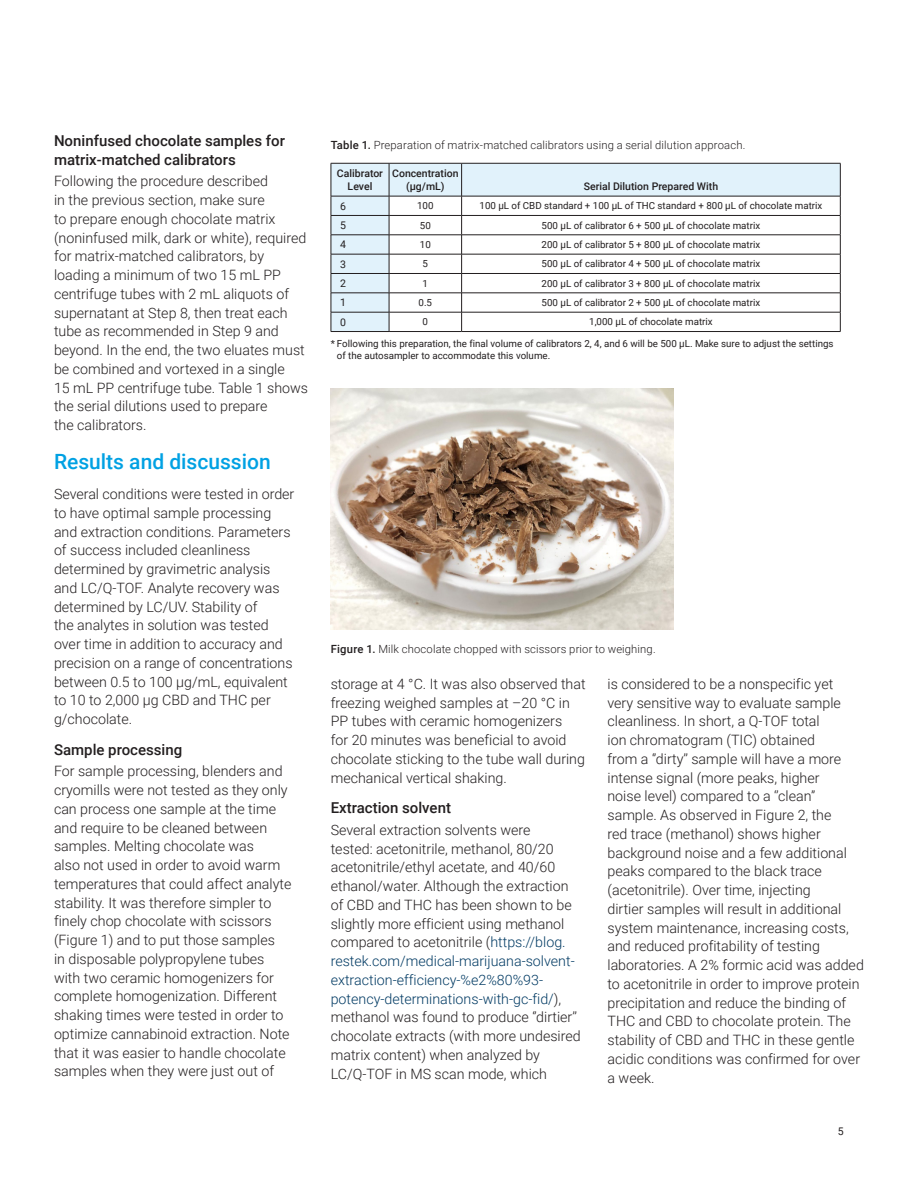
<style>
.page{position:relative;width:918px;height:1188px;background:#fff}
.page>*{position:absolute;margin:0;border:0;box-sizing:border-box;transform-origin:0 0}
.Header_1{font:500 21px "Roboto";color:#00a1e3}
.Header_2{font:500 15px/18.8px "Roboto";color:#231f20}
.Text{font:300 14.25px/18.8px "Roboto";color:#231f20}
.t1{font:300 11.25px "Roboto";letter-spacing:.015em;color:#231f20}
.Table_header{font:500 10.5px/13.5px "Roboto";color:#231f20;text-align:center}
.Table_text{font:10.5px "Roboto";color:#231f20}
.Table_text_small_cen{font:9.75px "Roboto";color:#231f20}
.Table_text_small_FL{font:9.75px/12px "Roboto";color:#231f20}
.s1{font-weight:500}
.s2{color:#003a63}
</style>
<div class="page">
<svg style="left:332px;top:164px;width:508px;height:167px"></svg>
<hr style="left:331px;top:215px;width:58px;height:1px;background:#231f20">
<hr style="left:389px;top:215px;width:73px;height:1px;background:#231f20">
<hr style="left:462px;top:215px;width:379px;height:1px;background:#231f20">
<hr style="left:331px;top:235px;width:58px;height:1px;background:#231f20">
<hr style="left:389px;top:235px;width:73px;height:1px;background:#231f20">
<hr style="left:462px;top:235px;width:379px;height:1px;background:#231f20">
<hr style="left:331px;top:254px;width:58px;height:1px;background:#231f20">
<hr style="left:389px;top:254px;width:73px;height:1px;background:#231f20">
<hr style="left:462px;top:254px;width:379px;height:1px;background:#231f20">
<hr style="left:331px;top:273px;width:58px;height:1px;background:#231f20">
<hr style="left:389px;top:273px;width:73px;height:1px;background:#231f20">
<hr style="left:462px;top:273px;width:379px;height:1px;background:#231f20">
<hr style="left:331px;top:293px;width:58px;height:1px;background:#231f20">
<hr style="left:389px;top:293px;width:73px;height:1px;background:#231f20">
<hr style="left:462px;top:293px;width:379px;height:1px;background:#231f20">
<hr style="left:331px;top:312px;width:58px;height:1px;background:#231f20">
<hr style="left:389px;top:312px;width:73px;height:1px;background:#231f20">
<hr style="left:462px;top:312px;width:379px;height:1px;background:#231f20">
<svg style="left:331px;top:197px;width:1px;height:134px"></svg>
<hr style="left:389px;top:163px;width:1px;height:33px;background:#231f20">
<hr style="left:461px;top:163px;width:1px;height:33px;background:#231f20">
<svg style="left:389px;top:197px;width:1px;height:134px"></svg>
<hr style="left:331px;top:163px;width:58px;height:1px;background:#231f20">
<hr style="left:331px;top:163px;width:1px;height:33px;background:#231f20">
<hr style="left:389px;top:163px;width:73px;height:1px;background:#231f20">
<hr style="left:462px;top:163px;width:379px;height:1px;background:#231f20">
<hr style="left:840px;top:163px;width:1px;height:33px;background:#231f20">
<hr style="left:331px;top:196px;width:58px;height:1px;background:#231f20">
<hr style="left:389px;top:196px;width:73px;height:1px;background:#231f20">
<hr style="left:462px;top:196px;width:379px;height:1px;background:#231f20">
<svg style="left:461px;top:196px;width:1px;height:135px"></svg>
<svg style="left:840px;top:196px;width:1px;height:135px"></svg>
<hr style="left:331px;top:331px;width:58px;height:1px;background:#231f20">
<hr style="left:389px;top:331px;width:73px;height:1px;background:#231f20">
<hr style="left:462px;top:331px;width:379px;height:1px;background:#231f20">
<img style="left:331px;top:389px;width:343px;height:240px">
<p class="Header_2" style="left:54px;top:131px;width:232px">Noninfused chocolate samples for matrix-matched calibrators</p>
<p class="Text" style="left:54px;top:171px;width:256px">Following the procedure described<br>in the previous section, make sure<br>to prepare enough chocolate matrix (noninfused milk, dark or white), required for matrix-matched calibrators, by loading a minimum of two 15 mL PP centrifuge tubes with 2 mL aliquots of supernatant at Step 8, then treat each tube as recommended in Step 9 and beyond. In the end, the two eluates must be combined and vortexed in a single<br>15 mL PP centrifuge tube. Table 1 shows the serial dilutions used to prepare<br>the calibrators.</p>
<p class="Header_1" style="left:54px;top:446px;width:218px">Results and discussion</p>
<p class="Text" style="left:54px;top:484px;width:242px">Several conditions were tested in order to have optimal sample processing and extraction conditions. Parameters of success included cleanliness determined by gravimetric analysis and LC/Q-TOF. Analyte recovery was determined by LC/UV. Stability of<br>the analytes in solution was tested over time in addition to accuracy and precision on a range of concentrations between 0.5 to 100 μg/mL, equivalent to 10 to 2,000 μg CBD and THC per g/chocolate.</p>
<p class="Header_2" style="left:54px;top:740px;width:130px">Sample processing</p>
<p class="Text" style="left:54px;top:761px;width:239px">For sample processing, blenders and cryomills were not tested as they only can process one sample at the time and require to be cleaned between samples. Melting chocolate was<br>also not used in order to avoid warm temperatures that could affect analyte stability. It was therefore simpler to finely chop chocolate with scissors (Figure 1) and to put those samples<br>in disposable polypropylene tubes with two ceramic homogenizers for complete homogenization. Different shaking times were tested in order to optimize cannabinoid extraction. Note that it was easier to handle chocolate samples when they were just out of</p>
<p class="t1" style="left:331px;top:137px;width:416px"><span class="s1">Table 1.</span> Preparation of matrix-matched calibrators using a serial dilution approach.</p>
<p class="Table_header" style="left:337px;top:166px;width:48px">Calibrator<br>Level</p>
<p class="Table_header" style="left:392px;top:166px;width:68px">Concentration (μg/mL)</p>
<p class="Table_header" style="left:584px;top:179px;width:136px">Serial Dilution Prepared With</p>
<p class="Table_text" style="left:340px;top:198px;width:7px">6</p>
<p class="Table_text_small_cen" style="left:417px;top:199px;width:18px">100</p>
<p class="Table_text_small_cen" style="left:480px;top:199px;width:344px">100 μL of CBD standard + 100 μL of THC standard + 800 μL of chocolate matrix</p>
<p class="Table_text" style="left:340px;top:218px;width:7px">5</p>
<p class="Table_text_small_cen" style="left:420px;top:218px;width:12px">50</p>
<p class="Table_text_small_cen" style="left:542px;top:218px;width:220px">500 μL of calibrator 6 + 500 μL of chocolate matrix</p>
<p class="Table_text" style="left:340px;top:237px;width:7px">4</p>
<p class="Table_text_small_cen" style="left:420px;top:238px;width:12px">10</p>
<p class="Table_text_small_cen" style="left:542px;top:238px;width:220px">200 μL of calibrator 5 + 800 μL of chocolate matrix</p>
<p class="Table_text" style="left:340px;top:256px;width:7px">3</p>
<p class="Table_text_small_cen" style="left:423px;top:257px;width:7px">5</p>
<p class="Table_text_small_cen" style="left:542px;top:257px;width:220px">500 μL of calibrator 4 + 500 μL of chocolate matrix</p>
<p class="Table_text" style="left:340px;top:276px;width:7px">2</p>
<p class="Table_text_small_cen" style="left:423px;top:276px;width:7px">1</p>
<p class="Table_text_small_cen" style="left:542px;top:276px;width:220px">200 μL of calibrator 3 + 800 μL of chocolate matrix</p>
<p class="Table_text" style="left:340px;top:295px;width:7px">1</p>
<p class="Table_text_small_cen" style="left:419px;top:296px;width:15px">0.5</p>
<p class="Table_text_small_cen" style="left:542px;top:296px;width:220px">500 μL of calibrator 2 + 500 μL of chocolate matrix</p>
<p class="Table_text" style="left:340px;top:314px;width:7px">0</p>
<p class="Table_text_small_cen" style="left:423px;top:315px;width:7px">0</p>
<p class="Table_text_small_cen" style="left:589px;top:315px;width:125px">1,000 μL of chocolate matrix</p>
<p class="Table_text_small_FL" style="left:337px;top:337px;width:498px;text-indent:-6px">* Following this preparation, the final volume of calibrators 2, 4, and 6 will be 500 μL. Make sure to adjust the settings of the autosampler to accommodate this volume.</p>
<p class="t1" style="left:331px;top:641px;width:326px"><span class="s1">Figure 1.</span> Milk chocolate chopped with scissors prior to weighing.</p>
<p class="Text" style="left:331px;top:674px;width:256px">storage at 4 °C. It was also observed that freezing weighed samples at –20 °C in PP tubes with ceramic homogenizers<br>for 20 minutes was beneficial to avoid chocolate sticking to the tube wall during mechanical vertical shaking.</p>
<p class="Header_2" style="left:331px;top:798px;width:122px">Extraction solvent</p>
<p class="Text" style="left:331px;top:820px;width:252px">Several extraction solvents were<br>tested: acetonitrile, methanol, 80/20 acetonitrile/ethyl acetate, and 40/60 ethanol/water. Although the extraction of CBD and THC has been shown to be slightly more efficient using methanol compared to acetonitrile (<span class="s2">https://blog. restek.com/medical-marijuana-solvent&shy;extraction-efficiency-%e2%80%93- potency-determinations-with-gc-fid/</span>), methanol was found to produce ‘’dirtier’’ chocolate extracts (with more undesired matrix content) when analyzed by LC/Q-TOF in MS scan mode, which</p>
<p class="Text" style="left:608px;top:674px;width:258px">is considered to be a nonspecific yet<br>very sensitive way to evaluate sample cleanliness. In short, a Q-TOF total<br>ion chromatogram (TIC) obtained<br>from a ‘’dirty’’ sample will have a more intense signal (more peaks, higher<br>noise level) compared to a ‘’clean’’ sample. As observed in Figure 2, the<br>red trace (methanol) shows higher background noise and a few additional peaks compared to the black trace (acetonitrile). Over time, injecting<br>dirtier samples will result in additional system maintenance, increasing costs, and reduced profitability of testing laboratories. A 2% formic acid was added to acetonitrile in order to improve protein precipitation and reduce the binding of THC and CBD to chocolate protein. The stability of CBD and THC in these gentle acidic conditions was confirmed for over a week.</p>
<p class="Table_text" style="left:838px;top:1124px;width:7px">5</p>
</div>
